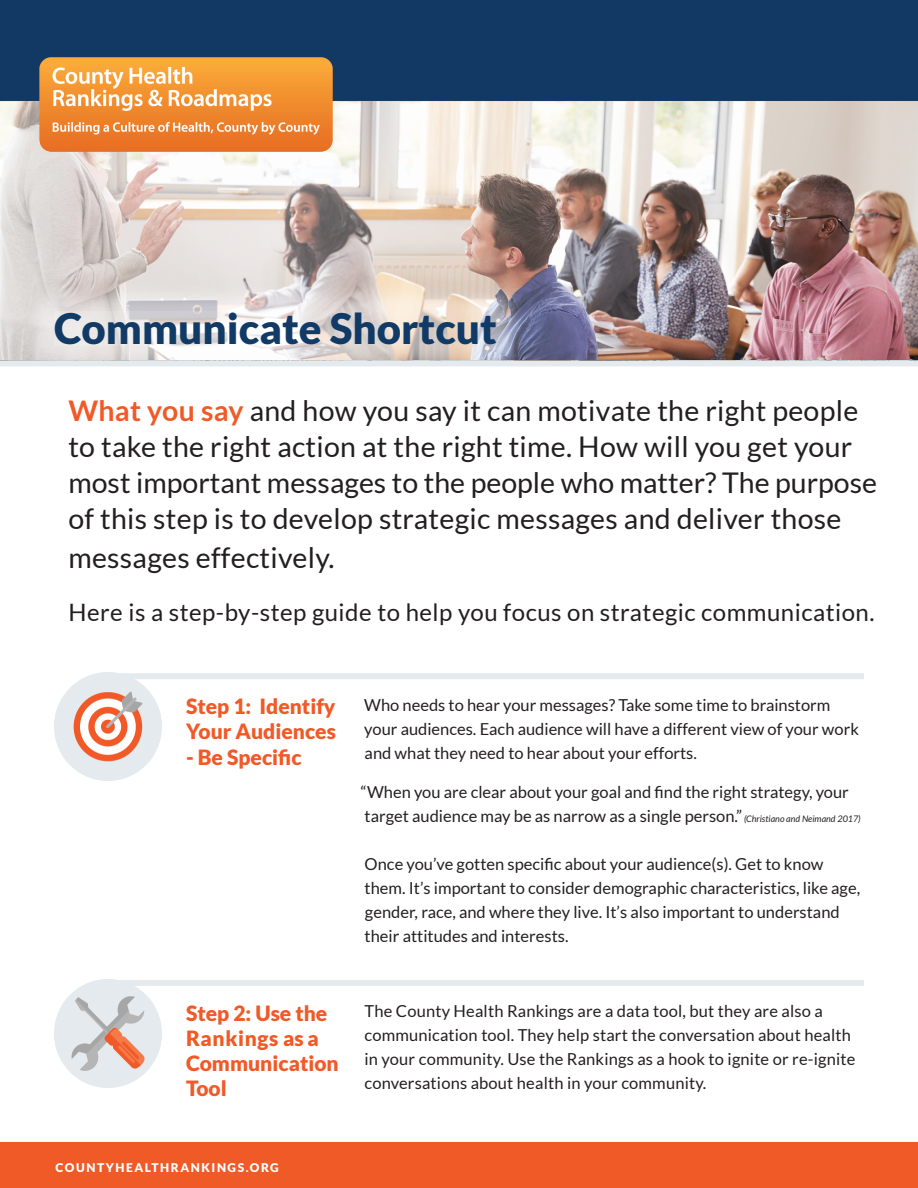
<style>
.page{position:relative;width:918px;height:1188px;background:#fff}
.page>*{position:absolute;margin:0;border:0;box-sizing:border-box;transform-origin:0 0}
.t1{font:900 42px "Lato";color:#113b66}
.Intro{font:28.5px/36px "Lato";letter-spacing:.01em;color:#231f20}
.Intro-2{font:24px "Lato";letter-spacing:.02em;color:#231f20}
.Heading2{font:900 21px/25.2px "Lato";color:#f15927}
.Body{font:16.5px/24px "Lato";color:#231f20}
.t2{font:900 12px "Lato";letter-spacing:.13em;color:#fff}
.s1{font-weight:700;color:#f15927}
.s2{font-style:italic;font-size:9px}
</style>
<div class="page">
<img style="left:0;top:151px;width:918px;height:209px">
<div style="left:21px;top:279px;width:506px;height:99px;background:#fff;opacity:.88"></div>
<svg style="left:54px;top:311px;width:440px;height:35px"></svg>
<img style="left:0;top:0;width:918px;height:151px">
<img style="left:54px;top:980px;width:108px;height:108px">
<div style="left:0;top:360px;width:918px;height:6px;background:#e5eaee"></div>
<div style="left:108px;top:673px;width:756px;height:6px;background:#e5eaee"></div>
<div style="left:108px;top:980px;width:756px;height:6px;background:#e5eaee"></div>
<img style="left:54px;top:673px;width:108px;height:108px">
<div style="left:0;top:1142px;width:918px;height:46px;background:#f05a27"></div>
<h1 class="t1" style="left:54px;top:304px;width:444px">Communicate Shortcut</h1>
<p class="Intro" style="left:68px;top:393px;width:810px"><span class="s1">What you say</span> and how you say it can motivate the right people to take the right action at the right time. How will you get your most important messages to the people who matter? The purpose of this step is to develop strategic messages and deliver those</p>
<p class="Intro" style="left:68px;top:540px;width:268px">messages effectively.</p>
<p class="Intro-2" style="left:68px;top:598px;width:808px">Here is a step-by-step guide to help you focus on strategic communication.</p>
<p class="Heading2" style="left:186px;top:693px;width:151px">Step 1: Identify<br>Your Audiences</p>
<p class="Heading2" style="left:186px;top:744px;width:117px">- Be Specific</p>
<p class="Body" style="left:364px;top:692px;width:496px">Who needs to hear your messages? Take some time to brainstorm your audiences. Each audience will have a different view of your work and what they need to hear about your efforts.</p>
<p class="Body" style="left:361px;top:779px;width:502px">“When you are clear about your goal and find the right strategy, your target audience may be as narrow as a single person.” <span class="s2">(Christiano and Neimand 2017)</span></p>
<p class="Body" style="left:365px;top:851px;width:497px">Once you’ve gotten specific about your audience(s). Get to know them. It’s important to consider demographic characteristics, like age, gender, race, and where they live. It’s also important to understand their attitudes and interests.</p>
<p class="Heading2" style="left:186px;top:1000px;width:154px">Step 2: Use the<br>Rankings as a<br>Communication<br>Tool</p>
<p class="Body" style="left:364px;top:999px;width:493px">The County Health Rankings are a data tool, but they are also a communication tool. They help start the conversation about health in your community. Use the Rankings as a hook to ignite or re-ignite conversations about health in your community.</p>
<p class="t2" style="left:23px;top:1159px;width:225px">COUNTYHEALTHRANKINGS.ORG</p>
<p class="t2" style="left:56px;top:1160px;width:225px">COUNTYHEALTHRANKINGS.ORG</p>
</div>
